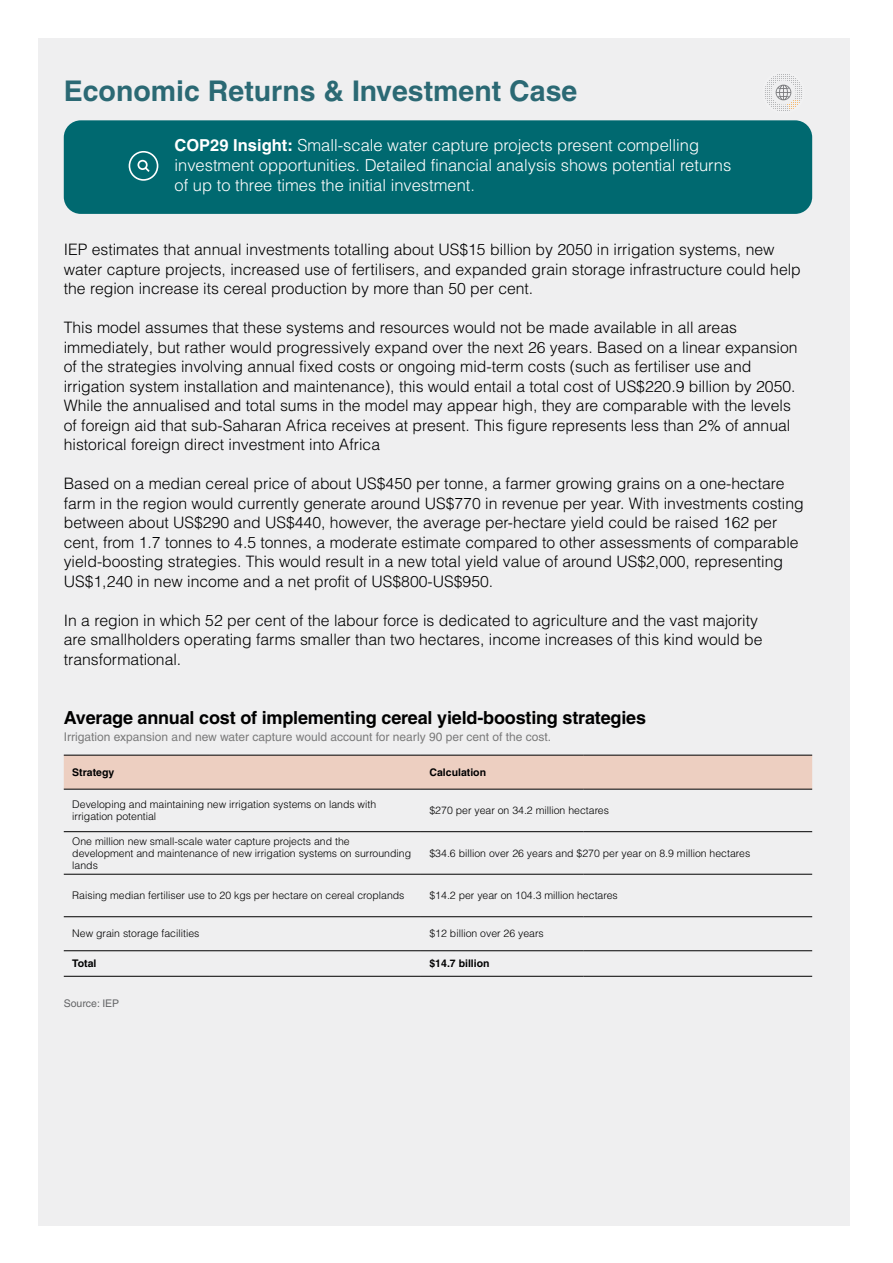
<style>
.page{position:relative;width:893px;height:1263px;background:#fff}
.page>*{position:absolute;margin:0;border:0;box-sizing:border-box;transform-origin:0 0}
.t1{font:700 28.5px "Helvetica LT Pro";color:#2b6974}
.t2{font:700 18px "Helvetica LT Pro";letter-spacing:-.01em;color:#000}
.t3{font:300 16.5px/19.8px "Helvetica LT Pro";color:#fff}
.t4{font:300 15.75px/19.5px "Helvetica LT Pro";color:#000}
.t5{font:12px "Helvetica LT Pro";color:#7a7a7a}
.t6{font:300 10.5px/12px "Helvetica LT Pro";color:#000}
.t7{font:700 10.5px "Helvetica LT Pro";color:#000}
.t8{font:10.5px "Helvetica LT Pro";color:#636466}
.s1{font-weight:700}
</style>
<div class="page">
<div style="left:38px;top:38px;width:812px;height:1187px;background:#efeff0"></div>
<div style="left:64px;top:756px;width:748px;height:33px;background:#edcfc1"></div>
<svg style="left:64px;top:832px;width:748px;height:144px"></svg>
<hr style="left:64px;top:831px;width:145px;height:1px;background:#000">
<hr style="left:209px;top:831px;width:212px;height:1px;background:#000">
<hr style="left:421px;top:831px;width:162px;height:1px;background:#000">
<hr style="left:583px;top:831px;width:229px;height:1px;background:#000">
<hr style="left:64px;top:874px;width:145px;height:1px;background:#000">
<hr style="left:209px;top:874px;width:212px;height:1px;background:#000">
<hr style="left:421px;top:874px;width:162px;height:1px;background:#000">
<hr style="left:583px;top:874px;width:229px;height:1px;background:#000">
<hr style="left:64px;top:916px;width:145px;height:1px;background:#000">
<hr style="left:209px;top:916px;width:212px;height:1px;background:#000">
<hr style="left:421px;top:916px;width:162px;height:1px;background:#000">
<hr style="left:583px;top:916px;width:229px;height:1px;background:#000">
<hr style="left:64px;top:755px;width:145px;height:1px;background:#000">
<hr style="left:209px;top:755px;width:212px;height:1px;background:#000">
<hr style="left:421px;top:755px;width:162px;height:1px;background:#000">
<hr style="left:583px;top:755px;width:229px;height:1px;background:#000">
<hr style="left:64px;top:789px;width:145px;height:1px;background:#000">
<hr style="left:209px;top:789px;width:212px;height:1px;background:#000">
<hr style="left:421px;top:789px;width:162px;height:1px;background:#000">
<hr style="left:583px;top:789px;width:229px;height:1px;background:#000">
<hr style="left:64px;top:950px;width:145px;height:1px;background:#000">
<hr style="left:209px;top:950px;width:212px;height:1px;background:#000">
<hr style="left:421px;top:950px;width:162px;height:1px;background:#000">
<hr style="left:583px;top:950px;width:229px;height:1px;background:#000">
<hr style="left:64px;top:976px;width:145px;height:1px;background:#000">
<hr style="left:209px;top:976px;width:212px;height:1px;background:#000">
<hr style="left:421px;top:976px;width:162px;height:1px;background:#000">
<hr style="left:583px;top:976px;width:229px;height:1px;background:#000">
<div style="left:64px;top:120px;width:748px;height:94px;background:#006970;border-radius:17px"></div>
<svg style="left:765px;top:74px;width:37px;height:37px"></svg>
<svg style="left:129px;top:151px;width:29px;height:30px"></svg>
<h1 class="t1" style="left:64px;top:74px;width:515px">Economic Returns &amp; Investment Case</h1>
<p class="t3" style="left:175px;top:136px;width:558px"><span class="s1">COP29 Insight:</span> Small-scale water capture projects present compelling investment opportunities. Detailed financial analysis shows potential returns of up to three times the initial investment.</p>
<p class="t4" style="left:64px;top:240px;width:739px">IEP estimates that annual investments totalling about US$15 billion by 2050 in irrigation systems, new water capture projects, increased use of fertilisers, and expanded grain storage infrastructure could help the region increase its cereal production by more than 50 per cent.</p>
<p class="t4" style="left:64px;top:318px;width:735px">This model assumes that these systems and resources would not be made available in all areas immediately, but rather would progressively expand over the next 26 years. Based on a linear expansion of the strategies involving annual fixed costs or ongoing mid-term costs (such as fertiliser use and irrigation system installation and maintenance), this would entail a total cost of US$220.9 billion by 2050.<br>While the annualised and total sums in the model may appear high, they are comparable with the levels of foreign aid that sub-Saharan Africa receives at present. This figure represents less than 2% of annual historical foreign direct investment into Africa</p>
<p class="t4" style="left:64px;top:474px;width:741px">Based on a median cereal price of about US$450 per tonne, a farmer growing grains on a one-hectare farm in the region would currently generate around US$770 in revenue per year. With investments costing between about US$290 and US$440, however, the average per-hectare yield could be raised 162 per cent, from 1.7 tonnes to 4.5 tonnes, a moderate estimate compared to other assessments of comparable yield-boosting strategies. This would result in a new total yield value of around US$2,000, representing US$1,240 in new income and a net profit of US$800-US$950.</p>
<p class="t4" style="left:64px;top:610px;width:700px">In a region in which 52 per cent of the labour force is dedicated to agriculture and the vast majority are smallholders operating farms smaller than two hectares, income increases of this kind would be transformational.</p>
<p class="t2" style="left:64px;top:706px;width:584px">Average annual cost of implementing cereal yield-boosting strategies</p>
<p class="t5" style="left:64px;top:729px;width:489px">Irrigation expansion and new water capture would account for nearly 90 per cent of the cost.</p>
<p class="t7" style="left:72px;top:766px;width:44px">Strategy</p>
<p class="t7" style="left:429px;top:766px;width:58px">Calculation</p>
<p class="t6" style="left:72px;top:798px;width:305px">Developing and maintaining new irrigation systems on lands with irrigation potential</p>
<p class="t6" style="left:429px;top:804px;width:181px">$270 per year on 34.2 million hectares</p>
<p class="t6" style="left:72px;top:835px;width:340px">One million new small-scale water capture projects and the development and maintenance of new irrigation systems on surrounding lands</p>
<p class="t6" style="left:429px;top:847px;width:322px">$34.6 billion over 26 years and $270 per year on 8.9 million hectares</p>
<p class="t6" style="left:72px;top:889px;width:334px">Raising median fertiliser use to 20 kgs per hectare on cereal croplands</p>
<p class="t6" style="left:429px;top:889px;width:190px">$14.2 per year on 104.3 million hectares</p>
<p class="t6" style="left:72px;top:927px;width:129px">New grain storage facilities</p>
<p class="t6" style="left:429px;top:927px;width:116px">$12 billion over 26 years</p>
<p class="t7" style="left:72px;top:957px;width:26px">Total</p>
<p class="t7" style="left:429px;top:957px;width:62px">$14.7 billion</p>
<p class="t8" style="left:64px;top:998px;width:57px">Source: IEP</p>
</div>
